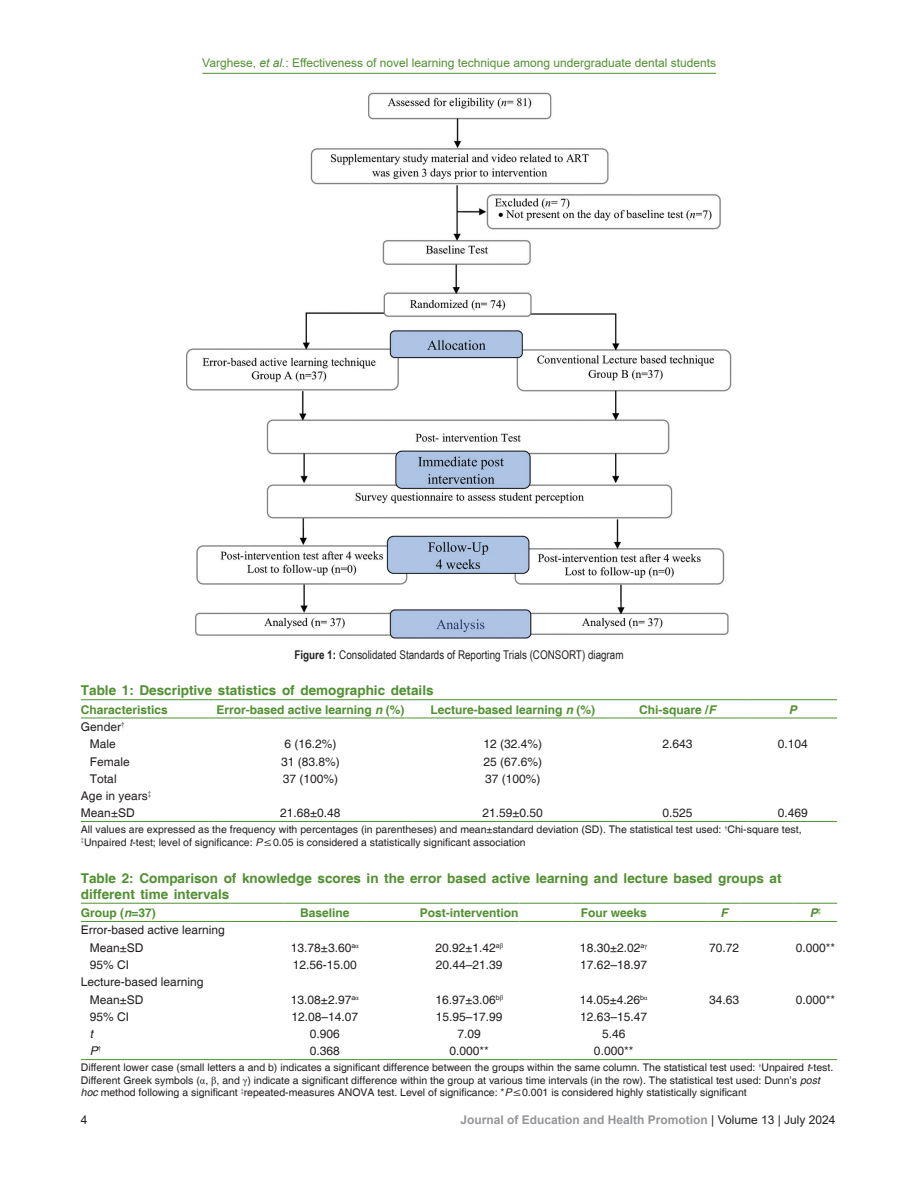
<style>
.page{position:relative;width:918px;height:1188px;background:#fff}
.page>*{position:absolute;margin:0;border:0;box-sizing:border-box;transform-origin:0 0}
.REF{font:700 13.5px/16.2px "Helvetica";color:#509030}
.REF-2{font:12px/17.2px "Helvetica";color:#231f20}
.REF-3{font:700 12px "Helvetica";color:#509030}
.t1{font:12px "Arial";color:#509030}
.REF-4{font:12px "Arial Narrow";color:#231f20}
.t2{font:700 12px "Arial";color:#939598}
.REF-5{font:italic 700 12px "Helvetica";color:#509030}
.REF-6{font:italic 12px "Helvetica";color:#231f20}
.t3{font:12px "Arial";color:#231f20}
.REF-7{font:10.5px/12.6px "Helvetica";color:#231f20}
.s1{font-style:italic}
.s2{font-weight:700}
.s3{font-family:"Times New Roman"}
.s4{font-weight:400;color:#231f20}
</style>
<div class="page">
<hr style="left:202px;top:73px;width:514px;height:1px;background:#509030">
<img style="left:187px;top:92px;width:544px;height:546px">
<hr style="left:81px;top:821px;width:128px;height:1px;background:#509030">
<hr style="left:215px;top:821px;width:191px;height:1px;background:#509030">
<hr style="left:412px;top:821px;width:201px;height:1px;background:#509030">
<hr style="left:619px;top:821px;width:117px;height:1px;background:#509030">
<svg style="left:736px;top:821px;width:13px;height:1px"></svg>
<hr style="left:749px;top:821px;width:88px;height:1px;background:#509030">
<hr style="left:81px;top:699px;width:128px;height:1px;background:#509030">
<hr style="left:81px;top:718px;width:128px;height:1px;background:#509030">
<hr style="left:215px;top:699px;width:191px;height:1px;background:#509030">
<hr style="left:215px;top:718px;width:191px;height:1px;background:#509030">
<hr style="left:412px;top:699px;width:201px;height:1px;background:#509030">
<hr style="left:412px;top:718px;width:201px;height:1px;background:#509030">
<hr style="left:619px;top:699px;width:117px;height:1px;background:#509030">
<svg style="left:736px;top:699px;width:13px;height:1px"></svg>
<hr style="left:619px;top:718px;width:117px;height:1px;background:#509030">
<svg style="left:736px;top:718px;width:13px;height:1px"></svg>
<hr style="left:749px;top:699px;width:88px;height:1px;background:#509030">
<hr style="left:749px;top:718px;width:88px;height:1px;background:#509030">
<hr style="left:81px;top:1059px;width:150px;height:1px;background:#509030">
<hr style="left:231px;top:1059px;width:53px;height:1px;background:#509030">
<hr style="left:284px;top:1059px;width:82px;height:1px;background:#509030">
<hr style="left:366px;top:1059px;width:53px;height:1px;background:#509030">
<hr style="left:419px;top:1059px;width:101px;height:1px;background:#509030">
<hr style="left:520px;top:1059px;width:52px;height:1px;background:#509030">
<hr style="left:572px;top:1059px;width:83px;height:1px;background:#509030">
<hr style="left:655px;top:1059px;width:53px;height:1px;background:#509030">
<hr style="left:708px;top:1059px;width:33px;height:1px;background:#509030">
<hr style="left:741px;top:1059px;width:53px;height:1px;background:#509030">
<hr style="left:794px;top:1059px;width:43px;height:1px;background:#509030">
<hr style="left:81px;top:903px;width:150px;height:1px;background:#509030">
<hr style="left:231px;top:903px;width:53px;height:1px;background:#509030">
<hr style="left:81px;top:921px;width:150px;height:1px;background:#509030">
<hr style="left:231px;top:921px;width:53px;height:1px;background:#509030">
<hr style="left:284px;top:903px;width:82px;height:1px;background:#509030">
<hr style="left:366px;top:903px;width:53px;height:1px;background:#509030">
<hr style="left:284px;top:921px;width:82px;height:1px;background:#509030">
<hr style="left:366px;top:921px;width:53px;height:1px;background:#509030">
<hr style="left:419px;top:903px;width:101px;height:1px;background:#509030">
<hr style="left:520px;top:903px;width:52px;height:1px;background:#509030">
<hr style="left:419px;top:921px;width:101px;height:1px;background:#509030">
<hr style="left:520px;top:921px;width:52px;height:1px;background:#509030">
<hr style="left:572px;top:903px;width:83px;height:1px;background:#509030">
<hr style="left:655px;top:903px;width:53px;height:1px;background:#509030">
<hr style="left:572px;top:921px;width:83px;height:1px;background:#509030">
<hr style="left:655px;top:921px;width:53px;height:1px;background:#509030">
<hr style="left:708px;top:903px;width:33px;height:1px;background:#509030">
<hr style="left:741px;top:903px;width:53px;height:1px;background:#509030">
<hr style="left:708px;top:921px;width:33px;height:1px;background:#509030">
<hr style="left:741px;top:921px;width:53px;height:1px;background:#509030">
<hr style="left:794px;top:903px;width:43px;height:1px;background:#509030">
<hr style="left:794px;top:921px;width:43px;height:1px;background:#509030">
<p class="t1" style="left:202px;top:55px;width:515px">Varghese, <span class="s1">et al.</span>: Effectiveness of novel learning technique among undergraduate dental students</p>
<p class="REF-4" style="left:294px;top:646px;width:331px"><span class="s2">Figure 1:</span> Consolidated Standards of Reporting Trials (CONSORT) diagram</p>
<p class="REF" style="left:81px;top:683px;width:354px">Table 1: Descriptive statistics of demographic details</p>
<p class="REF-3" style="left:81px;top:702px;width:88px">Characteristics</p>
<p class="REF-3" style="left:216px;top:702px;width:190px">Error‑based active learning <span class="s1">n</span> (%)</p>
<p class="REF-3" style="left:430px;top:702px;width:166px">Lecture‑based learning <span class="s1">n</span> (%)</p>
<p class="REF-3" style="left:639px;top:702px;width:78px">Chi‑square /<span class="s1">F</span></p>
<p class="REF-5" style="left:789px;top:702px;width:10px">P</p>
<p class="REF-2" style="left:81px;top:719px;width:45px;text-align:center">Gender<sup>†<br></sup>Male</p>
<p class="REF-2" style="left:284px;top:736px;width:54px">6 (16.2%)</p>
<p class="REF-2" style="left:483px;top:736px;width:60px">12 (32.4%)</p>
<p class="REF-2" style="left:663px;top:736px;width:32px">2.643</p>
<p class="REF-2" style="left:778px;top:736px;width:32px">0.104</p>
<p class="REF-2" style="left:90px;top:753px;width:42px">Female</p>
<p class="REF-2" style="left:281px;top:753px;width:60px">31 (83.8%)</p>
<p class="REF-2" style="left:483px;top:753px;width:60px">25 (67.6%)</p>
<p class="REF-2" style="left:90px;top:770px;width:28px">Total</p>
<p class="REF-2" style="left:283px;top:770px;width:57px">37 (100%)</p>
<p class="REF-2" style="left:485px;top:770px;width:57px">37 (100%)</p>
<p class="REF-2" style="left:81px;top:788px;width:72px">Age in years<sup>‡<br></sup>Mean±SD</p>
<p class="REF-2" style="left:280px;top:805px;width:62px">21.68±0.48</p>
<p class="REF-2" style="left:483px;top:805px;width:62px">21.59±0.50</p>
<p class="REF-2" style="left:663px;top:805px;width:32px">0.525</p>
<p class="REF-2" style="left:778px;top:805px;width:32px">0.469</p>
<p class="REF-7" style="left:81px;top:824px;width:722px">All values are expressed as the frequency with percentages (in parentheses) and mean±standard deviation (SD). The statistical test used: <sup>†</sup>Chi‑square test, <sup>‡</sup>Unpaired <span class="s1">t</span>‑test; level of significance: <span class="s1">P</span>≤0.05 is considered a statistically significant association</p>
<p class="REF" style="left:81px;top:870px;width:702px">Table 2: Comparison of knowledge scores in the error based active learning and lecture based groups at different time intervals</p>
<p class="REF-3" style="left:81px;top:906px;width:77px">Group (<span class="s1">n</span>=37)</p>
<p class="REF-3" style="left:300px;top:906px;width:51px">Baseline</p>
<p class="REF-3" style="left:420px;top:906px;width:100px">Post‑intervention</p>
<p class="REF-3" style="left:581px;top:906px;width:68px">Four weeks</p>
<p class="REF-5" style="left:721px;top:906px;width:9px">F</p>
<p class="REF-5" style="left:810px;top:906px;width:13px">P<sup>‡</sup></p>
<p class="REF-2" style="left:90px;top:922px;width:137px;text-indent:-9px">Error‑based active learning<br>Mean±SD</p>
<p class="REF-2" style="left:291px;top:939px;width:69px">13.78±3.60<sup>a</sup><sup>α</sup></p>
<p class="REF-2" style="left:435px;top:939px;width:69px">20.92±1.42<sup>a</sup><sup>β</sup></p>
<p class="REF-2" style="left:580px;top:939px;width:69px">18.30±2.02<sup>a</sup><sup>γ</sup></p>
<p class="REF-2" style="left:709px;top:939px;width:32px">70.72</p>
<p class="REF-2" style="left:796px;top:939px;width:41px">0.000**</p>
<p class="REF-2" style="left:90px;top:957px;width:41px">95% CI</p>
<p class="REF-2" style="left:293px;top:957px;width:66px">12.56‑15.00</p>
<p class="REF-2" style="left:436px;top:957px;width:68px">20.44–21.39</p>
<p class="REF-2" style="left:580px;top:957px;width:68px">17.62–18.97</p>
<p class="REF-2" style="left:90px;top:974px;width:115px;text-indent:-9px">Lecture‑based learning<br>Mean±SD</p>
<p class="REF-2" style="left:291px;top:991px;width:69px">13.08±2.97<sup>a</sup><sup>α</sup></p>
<p class="REF-2" style="left:435px;top:991px;width:69px">16.97±3.06<sup>b</sup><sup>β</sup></p>
<p class="REF-2" style="left:580px;top:991px;width:69px">14.05±4.26<sup>b</sup><sup>α</sup></p>
<p class="REF-2" style="left:709px;top:991px;width:32px">34.63</p>
<p class="REF-2" style="left:796px;top:991px;width:41px">0.000**</p>
<p class="REF-2" style="left:90px;top:1009px;width:41px">95% CI</p>
<p class="REF-2" style="left:292px;top:1009px;width:68px">12.08–14.07</p>
<p class="REF-2" style="left:436px;top:1009px;width:68px">15.95–17.99</p>
<p class="REF-2" style="left:580px;top:1009px;width:68px">12.63–15.47</p>
<p class="REF-6" style="left:90px;top:1027px;width:5px">t</p>
<p class="REF-2" style="left:310px;top:1026px;width:32px">0.906</p>
<p class="REF-2" style="left:458px;top:1026px;width:25px">7.09</p>
<p class="REF-2" style="left:602px;top:1026px;width:25px">5.46</p>
<p class="REF-6" style="left:90px;top:1044px;width:13px">P<sup>†</sup></p>
<p class="REF-2" style="left:310px;top:1043px;width:32px">0.368</p>
<p class="REF-2" style="left:450px;top:1043px;width:41px">0.000**</p>
<p class="REF-2" style="left:594px;top:1043px;width:41px">0.000**</p>
<p class="REF-7" style="left:81px;top:1062px;width:754px">Different lower case (small letters a and b) indicates a significant difference between the groups within the same column. The statistical test used: <sup>†</sup>Unpaired <span class="s1">t</span>‑test.<br>Different Greek symbols (<span class="s3">α</span>, <span class="s3">β</span>, and <span class="s3">γ</span>) indicate a significant difference within the group at various time intervals (in the row). The statistical test used: Dunn’s <span class="s1">post hoc</span> method following a significant <sup>‡</sup>repeated‑measures ANOVA test. Level of significance: *<span class="s1">P</span>≤0.001 is considered highly statistically significant</p>
<p class="t3" style="left:81px;top:1111px;width:8px">4</p>
<p class="t2" style="left:461px;top:1111px;width:376px">Journal of Education and Health Promotion <span class="s4">| Volume 13 | July 2024</span></p>
</div>
